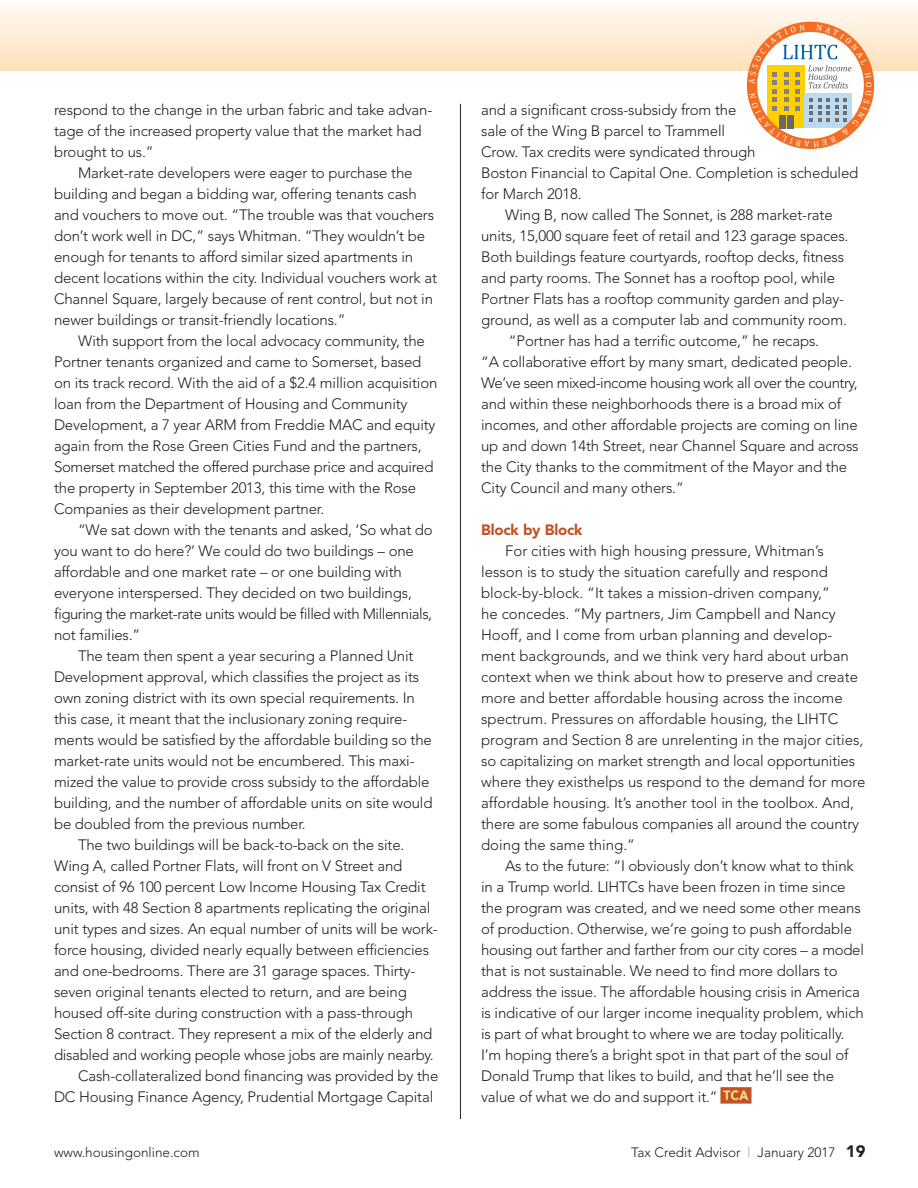
<style>
.page{position:relative;width:918px;height:1188px;background:#fff}
.page>*{position:absolute;margin:0;border:0;box-sizing:border-box;transform-origin:0 0}
.t1{font:300 15px/21px "Avenir";letter-spacing:-.01em;color:#231f20}
.t2{font:300 15px "Avenir";letter-spacing:-.03em;color:#231f20}
.t3{font:900 15px "Avenir";letter-spacing:-.01em;color:#c25427}
.t4{font:300 13.5px "Avenir";color:#231f20}
.s1{color:#939598}
.s2{font-weight:900;font-size:16.5px}
</style>
<div class="page">
<hr style="left:460px;top:104px;width:1px;height:1015px;background:#231f20">
<svg style="left:0;top:0;width:1px;height:71px"></svg>
<img style="left:719px;top:1087px;width:33px;height:17px">
<div style="left:1px;top:0;width:917px;height:71px;background:linear-gradient(to bottom,#fffcf9,#ffdfb6)"></div>
<svg style="left:744px;top:17px;width:135px;height:132px"></svg>
<p class="t1" style="left:54px;top:101px;width:380px">respond to the change in the urban fabric and take advan&shy;tage of the increased property value that the market had brought to us.”</p>
<p class="t1" style="left:54px;top:164px;width:385px;text-indent:24px">Market-rate developers were eager to purchase the building and began a bidding war, offering tenants cash and vouchers to move out. “The trouble was that vouchers don’t work well in DC,” says Whitman. “They wouldn’t be enough for tenants to afford similar sized apartments in decent locations within the city. Individual vouchers work at Channel Square, largely because of rent control, but not in newer buildings or transit-friendly locations.”</p>
<p class="t1" style="left:54px;top:332px;width:385px;text-indent:24px">With support from the local advocacy community, the Portner tenants organized and came to Somerset, based on its track record. With the aid of a $2.4 million acquisition loan from the Department of Housing and Community Development, a 7 year ARM from Freddie MAC and equity again from the Rose Green Cities Fund and the partners, Somerset matched the offered purchase price and acquired the property in September 2013, this time with the Rose Companies as their development partner.</p>
<p class="t1" style="left:54px;top:521px;width:380px;text-indent:24px">“We sat down with the tenants and asked, ‘So what do you want to do here?’ We could do two buildings – one affordable and one market rate – or one building with everyone interspersed. They decided on two buildings, figuring the market-rate units would be filled with Millennials, not families.”</p>
<p class="t1" style="left:78px;top:647px;width:337px">The team then spent a year securing a Planned Unit</p>
<p class="t1" style="left:54px;top:668px;width:367px">Development approval, which classifies the project as its</p>
<p class="t1" style="left:54px;top:689px;width:362px">own zoning district with its own special requirements. In</p>
<p class="t1" style="left:54px;top:710px;width:355px">this case, it meant that the inclusionary zoning require-</p>
<p class="t1" style="left:54px;top:731px;width:379px">ments would be satisfied by the affordable building so the</p>
<p class="t1" style="left:54px;top:752px;width:362px">market-rate units would not be encumbered. This maxi-</p>
<p class="t1" style="left:54px;top:773px;width:377px">mized the value to provide cross subsidy to the affordable</p>
<p class="t1" style="left:54px;top:794px;width:380px">building, and the number of affordable units on site would</p>
<p class="t1" style="left:54px;top:815px;width:253px">be doubled from the previous number.</p>
<p class="t1" style="left:78px;top:836px;width:328px">The two buildings will be back-to-back on the site.</p>
<p class="t1" style="left:54px;top:857px;width:350px">Wing A, called Portner Flats, will front on V Street and</p>
<p class="t1" style="left:54px;top:878px;width:373px">consist of 96 100 percent Low Income Housing Tax Credit</p>
<p class="t1" style="left:54px;top:899px;width:378px">units, with 48 Section 8 apartments replicating the original</p>
<p class="t1" style="left:54px;top:920px;width:385px">unit types and sizes. An equal number of units will be work-</p>
<p class="t1" style="left:54px;top:941px;width:377px">force housing, divided nearly equally between efficiencies</p>
<p class="t1" style="left:54px;top:962px;width:363px">and one-bedrooms. There are 31 garage spaces. Thirty-</p>
<p class="t1" style="left:54px;top:983px;width:354px">seven original tenants elected to return, and are being</p>
<p class="t1" style="left:54px;top:1004px;width:361px">housed off-site during construction with a pass-through</p>
<p class="t1" style="left:54px;top:1025px;width:380px">Section 8 contract. They represent a mix of the elderly and</p>
<p class="t1" style="left:54px;top:1046px;width:381px">disabled and working people whose jobs are mainly nearby.</p>
<p class="t1" style="left:78px;top:1067px;width:362px">Cash-collateralized bond financing was provided by the</p>
<p class="t1" style="left:54px;top:1088px;width:381px">DC Housing Finance Agency, Prudential Mortgage Capital</p>
<p class="t1" style="left:481px;top:101px;width:257px">and a significant cross-subsidy from the</p>
<p class="t1" style="left:481px;top:122px;width:245px">sale of the Wing B parcel to Trammell</p>
<p class="t1" style="left:481px;top:143px;width:276px">Crow. Tax credits were syndicated through</p>
<p class="t1" style="left:481px;top:164px;width:379px">Boston Financial to Capital One. Completion is scheduled</p>
<p class="t1" style="left:481px;top:185px;width:102px">for March 2018.</p>
<p class="t1" style="left:505px;top:206px;width:329px">Wing B, now called The Sonnet, is 288 market-rate</p>
<p class="t1" style="left:481px;top:227px;width:369px">units, 15,000 square feet of retail and 123 garage spaces.</p>
<p class="t1" style="left:481px;top:248px;width:365px">Both buildings feature courtyards, rooftop decks, fitness</p>
<p class="t1" style="left:481px;top:269px;width:355px">and party rooms. The Sonnet has a rooftop pool, while</p>
<p class="t1" style="left:481px;top:290px;width:365px">Portner Flats has a rooftop community garden and play-</p>
<p class="t1" style="left:481px;top:311px;width:367px">ground, as well as a computer lab and community room.</p>
<p class="t1" style="left:509px;top:332px;width:312px">“Portner has had a terrific outcome,” he recaps.</p>
<p class="t1" style="left:481px;top:353px;width:372px">“A collaborative effort by many smart, dedicated people.</p>
<p class="t2" style="left:481px;top:377px;width:378px">We’ve seen mixed-income housing work all over the country,</p>
<p class="t1" style="left:481px;top:395px;width:362px">and within these neighborhoods there is a broad mix of</p>
<p class="t1" style="left:481px;top:416px;width:378px">incomes, and other affordable projects are coming on line</p>
<p class="t1" style="left:481px;top:437px;width:379px">up and down 14th Street, near Channel Square and across</p>
<p class="t1" style="left:481px;top:458px;width:368px">the City thanks to the commitment of the Mayor and the</p>
<p class="t1" style="left:481px;top:479px;width:204px">City Council and many others.”</p>
<p class="t3" style="left:481px;top:524px;width:103px">Block by Block</p>
<p class="t1" style="left:481px;top:542px;width:386px;text-indent:24px">For cities with high housing pressure, Whitman’s lesson is to study the situation carefully and respond block-by-block. “It takes a mission-driven company,”<br>he concedes. “My partners, Jim Campbell and Nancy Hooff, and I come from urban planning and develop&shy;ment backgrounds, and we think very hard about urban context when we think about how to preserve and create more and better affordable housing across the income spectrum. Pressures on affordable housing, the LIHTC program and Section 8 are unrelenting in the major cities, so capitalizing on market strength and local opportunities where they existhelps us respond to the demand for more affordable housing. It’s another tool in the toolbox. And, there are some fabulous companies all around the country doing the same thing.”</p>
<p class="t1" style="left:481px;top:857px;width:384px;text-indent:24px">As to the future: “I obviously don’t know what to think in a Trump world. LIHTCs have been frozen in time since the program was created, and we need some other means of production. Otherwise, we’re going to push affordable housing out farther and farther from our city cores – a model that is not sustainable. We need to find more dollars to address the issue. The affordable housing crisis in America is indicative of our larger income inequality problem, which is part of what brought to where we are today politically.<br>I’m hoping there’s a bright spot in that part of the soul of Donald Trump that likes to build, and that he’ll see the value of what we do and support it.”</p>
<p class="t4" style="left:54px;top:1147px;width:147px">www.housingonline.com</p>
<p class="t4" style="left:631px;top:1147px;width:236px">Tax Credit Advisor <span class="s1">|</span> January 2017 <span class="s2">19</span></p>
</div>
